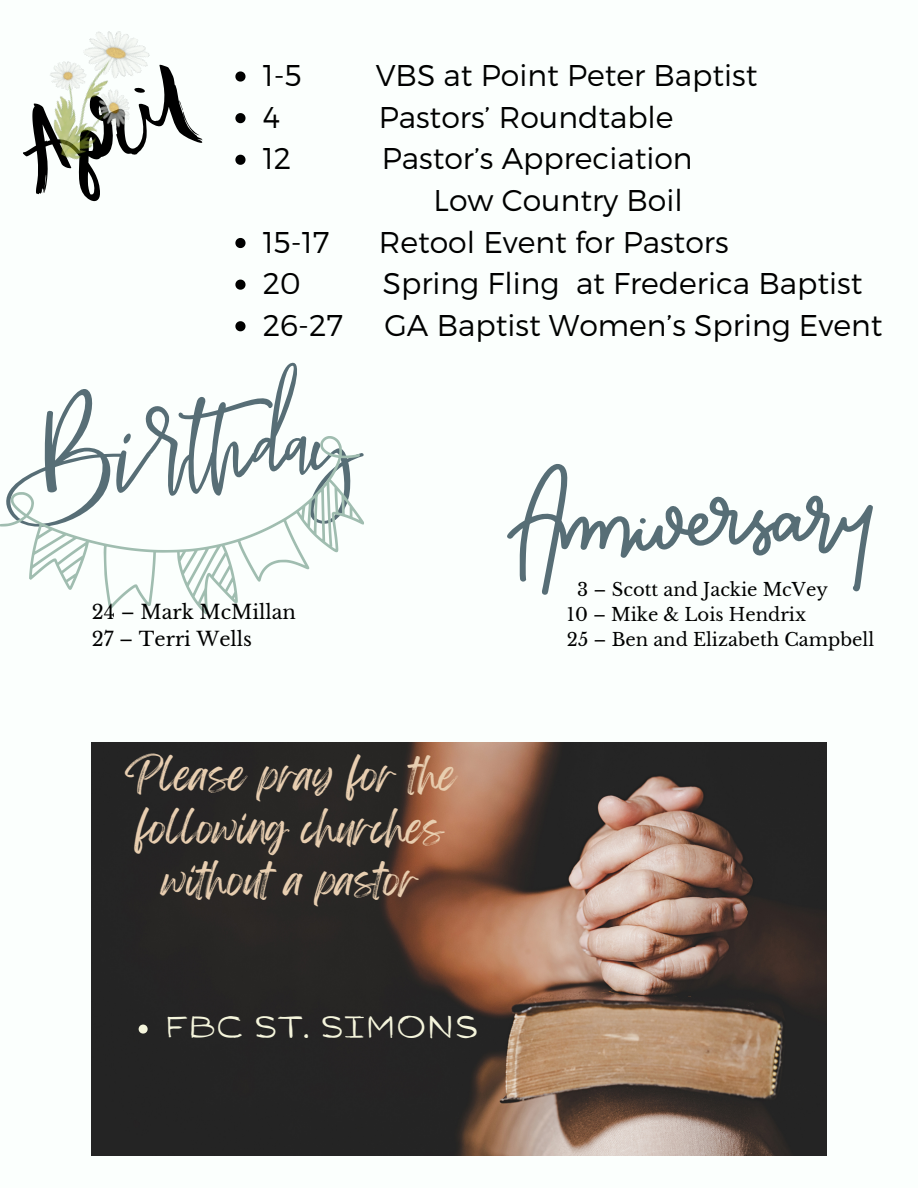
<style>
.page{position:relative;width:918px;height:1188px;background:#fbfffd}
.page>*{position:absolute;margin:0;border:0;box-sizing:border-box;transform-origin:0 0}
.t1{font:37.65px/52.5px "Feeling Passionate";color:#e8ceb0;text-align:center}
.t2{font:31.5px "Sensa Sans";color:#f5f5dc}
.t3{font:300 30px "Montserrat";color:#000}
.t4{font:19.5px "Libre Baskerville";color:#000}
.t5{font:18px "Libre Baskerville";color:#000}
</style>
<div class="page">
<svg style="left:45px;top:362px;width:252px;height:73px"></svg>
<svg style="left:0;top:435px;width:364px;height:180px"></svg>
<svg style="left:507px;top:464px;width:366px;height:131px"></svg>
<svg style="left:640px;top:517px;width:7px;height:7px"></svg>
<img style="left:92px;top:743px;width:734px;height:413px">
<svg style="left:36px;top:65px;width:167px;height:137px"></svg>
<img style="left:23px;top:31px;width:141px;height:144px">
<svg style="left:139px;top:1025px;width:9px;height:9px"></svg>
<svg style="left:235px;top:71px;width:11px;height:11px"></svg>
<svg style="left:235px;top:113px;width:11px;height:10px"></svg>
<svg style="left:235px;top:155px;width:11px;height:10px"></svg>
<svg style="left:235px;top:238px;width:11px;height:10px"></svg>
<svg style="left:235px;top:280px;width:11px;height:10px"></svg>
<svg style="left:235px;top:321px;width:11px;height:10px"></svg>
<p class="t3" style="left:263px;top:56px;width:40px">1-5</p>
<p class="t3" style="left:376px;top:56px;width:383px">VBS at Point Peter Baptist</p>
<p class="t3" style="left:263px;top:98px;width:19px">4</p>
<p class="t3" style="left:379px;top:98px;width:296px">Pastors’ Roundtable</p>
<p class="t3" style="left:263px;top:139px;width:30px">12</p>
<p class="t3" style="left:382px;top:139px;width:312px">Pastor’s Appreciation</p>
<p class="t3" style="left:434px;top:181px;width:251px">Low Country Boil</p>
<p class="t3" style="left:263px;top:222px;width:68px">15-17</p>
<p class="t3" style="left:379px;top:222px;width:351px">Retool Event for Pastors</p>
<p class="t3" style="left:263px;top:264px;width:39px">20</p>
<p class="t3" style="left:383px;top:264px;width:481px">Spring Fling at Frederica Baptist</p>
<p class="t3" style="left:263px;top:306px;width:82px">26-27</p>
<p class="t3" style="left:384px;top:306px;width:500px">GA Baptist Women’s Spring Event</p>
<p class="t4" style="left:92px;top:600px;width:206px">24 – Mark McMillan</p>
<p class="t4" style="left:92px;top:627px;width:162px">27 – Terri Wells</p>
<p class="t1" style="left:125px;top:750px;width:333px">Please pray for the following churches without a pastor</p>
<p class="t2" style="left:164px;top:1010px;width:316px">FBC ST. SIMONS</p>
<p class="t5" style="left:577px;top:579px;width:252px">3 – Scott and Jackie McVey</p>
<p class="t5" style="left:567px;top:603px;width:241px">10 – Mike &amp; Lois Hendrix</p>
<h2 class="t5" style="left:567px;top:628px;width:309px">25 – Ben and Elizabeth Campbell</h2>
</div>
